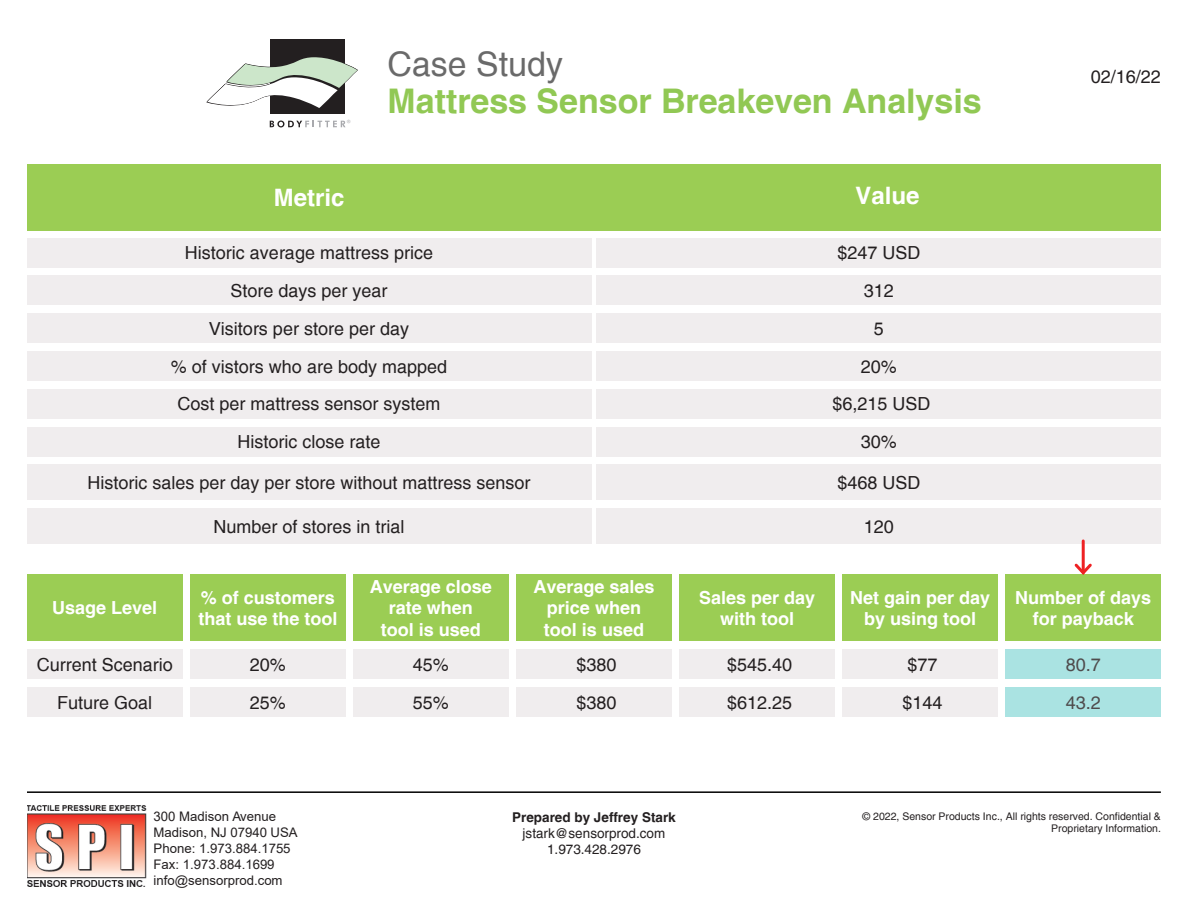
<style>
.page{position:relative;width:1188px;height:918px;background:#fff}
.page>*{position:absolute;margin:0;border:0;box-sizing:border-box;transform-origin:0 0}
.t1{font:700 33.9px "Helvetica";color:#91c854}
.t2{font:33.9px "Helvetica";color:#6a6a6a}
.t3{font:700 24px "Helvetica";color:#fff}
.t4{font:18px/37.8px "Helvetica";color:#231f20}
.t5{font:700 18px/21.6px "Helvetica";color:#fff;text-align:center}
.t6{font:13.5px "Helvetica";color:#231f20}
.t7{font:700 13.5px "Helvetica";color:#231f20}
.t8{font:13.2px/15.9px "Arial";color:#231f20}
.t9{font:10.5px/12.6px "Helvetica";color:#231f20;text-align:right}
.t10{font:7.65px "Myriad";color:#a8a9ad}
</style>
<div class="page">
<img style="left:27px;top:805px;width:120px;height:82px">
<hr style="left:27px;top:791px;width:1134px;height:2px;background:#000">
<div style="left:27px;top:575px;width:156px;height:66px;background:#9bcd54"></div>
<div style="left:27px;top:650px;width:156px;height:29px;background:#f0edee"></div>
<div style="left:27px;top:687px;width:156px;height:30px;background:#f0edee"></div>
<div style="left:353px;top:575px;width:156px;height:66px;background:#9bcd54"></div>
<div style="left:353px;top:650px;width:156px;height:29px;background:#f0edee"></div>
<div style="left:353px;top:687px;width:156px;height:30px;background:#f0edee"></div>
<div style="left:679px;top:575px;width:156px;height:66px;background:#9bcd54"></div>
<div style="left:679px;top:650px;width:156px;height:29px;background:#f0edee"></div>
<div style="left:679px;top:687px;width:156px;height:30px;background:#f0edee"></div>
<div style="left:190px;top:575px;width:156px;height:66px;background:#9bcd54"></div>
<div style="left:190px;top:650px;width:156px;height:29px;background:#f0edee"></div>
<div style="left:190px;top:687px;width:156px;height:30px;background:#f0edee"></div>
<div style="left:516px;top:575px;width:156px;height:66px;background:#9bcd54"></div>
<div style="left:516px;top:650px;width:156px;height:29px;background:#f0edee"></div>
<div style="left:516px;top:687px;width:156px;height:30px;background:#f0edee"></div>
<div style="left:842px;top:575px;width:156px;height:66px;background:#9bcd54"></div>
<div style="left:842px;top:650px;width:156px;height:29px;background:#f0edee"></div>
<div style="left:842px;top:687px;width:156px;height:30px;background:#f0edee"></div>
<div style="left:1005px;top:575px;width:156px;height:66px;background:#9bcd54"></div>
<div style="left:1005px;top:650px;width:156px;height:29px;background:#aae3e2"></div>
<div style="left:1005px;top:687px;width:156px;height:30px;background:#aae3e2"></div>
<div style="left:27px;top:238px;width:564px;height:30px;background:#f0edee"></div>
<div style="left:597px;top:238px;width:564px;height:30px;background:#f0edee"></div>
<div style="left:27px;top:389px;width:564px;height:30px;background:#f0edee"></div>
<div style="left:597px;top:389px;width:564px;height:30px;background:#f0edee"></div>
<div style="left:27px;top:313px;width:564px;height:30px;background:#f0edee"></div>
<div style="left:597px;top:313px;width:564px;height:30px;background:#f0edee"></div>
<div style="left:27px;top:465px;width:564px;height:35px;background:#f0edee"></div>
<div style="left:27px;top:508px;width:564px;height:36px;background:#f0edee"></div>
<div style="left:597px;top:465px;width:564px;height:35px;background:#f0edee"></div>
<div style="left:597px;top:508px;width:564px;height:36px;background:#f0edee"></div>
<div style="left:27px;top:276px;width:564px;height:29px;background:#f0edee"></div>
<div style="left:597px;top:276px;width:564px;height:29px;background:#f0edee"></div>
<div style="left:27px;top:427px;width:564px;height:30px;background:#f0edee"></div>
<div style="left:597px;top:427px;width:564px;height:30px;background:#f0edee"></div>
<div style="left:27px;top:351px;width:564px;height:30px;background:#f0edee"></div>
<div style="left:597px;top:351px;width:564px;height:30px;background:#f0edee"></div>
<div style="left:270px;top:39px;width:75px;height:75px;background:#231f20"></div>
<svg style="left:206px;top:57px;width:152px;height:51px"></svg>
<svg style="left:270px;top:121px;width:76px;height:6px"></svg>
<div style="left:27px;top:164px;width:1134px;height:66px;background:#9bcd54"></div>
<hr style="left:1082px;top:541px;width:3px;height:32px;background:#ee2123">
<svg style="left:1072px;top:561px;width:23px;height:14px"></svg>
<p class="t10" style="left:347px;top:118px;width:5px">®</p>
<p class="t2" style="left:388px;top:45px;width:177px">Case Study</p>
<p class="t1" style="left:388px;top:81px;width:596px">Mattress Sensor Breakeven Analysis</p>
<p class="t3" style="left:274px;top:183px;width:72px">Metric</p>
<p class="t3" style="left:855px;top:181px;width:66px">Value</p>
<p class="t4" style="left:185px;top:235px;width:250px">Historic average mattress price</p>
<p class="t4" style="left:837px;top:235px;width:85px">$247 USD</p>
<p class="t4" style="left:230px;top:272px;width:159px">Store days per year</p>
<p class="t4" style="left:864px;top:272px;width:32px">312</p>
<p class="t4" style="left:209px;top:310px;width:202px">Visitors per store per day</p>
<p class="t4" style="left:874px;top:310px;width:12px">5</p>
<p class="t4" style="left:171px;top:348px;width:278px">% of vistors who are body mapped</p>
<p class="t4" style="left:861px;top:348px;width:38px">20%</p>
<p class="t4" style="left:177px;top:386px;width:265px">Cost per mattress sensor system</p>
<p class="t4" style="left:832px;top:386px;width:100px">$6,215 USD</p>
<p class="t4" style="left:238px;top:424px;width:145px">Historic close rate</p>
<p class="t4" style="left:861px;top:424px;width:38px">30%</p>
<p class="t4" style="left:87px;top:464px;width:445px">Historic sales per day per store without mattress sensor</p>
<p class="t4" style="left:213px;top:508px;width:193px">Number of stores in trial</p>
<p class="t5" style="left:52px;top:598px;width:107px">Usage Level</p>
<p class="t4" style="left:37px;top:646px;width:138px">Current Scenario</p>
<p class="t4" style="left:57px;top:684px;width:97px">Future Goal</p>
<p class="t5" style="left:198px;top:587px;width:141px;text-align:left">% of customers that use the tool</p>
<p class="t4" style="left:250px;top:646px;width:38px">20%</p>
<p class="t4" style="left:250px;top:684px;width:38px">25%</p>
<p class="t5" style="left:370px;top:577px;width:124px">Average close rate when<br>tool is used</p>
<p class="t4" style="left:413px;top:646px;width:38px">45%</p>
<p class="t4" style="left:413px;top:684px;width:38px">55%</p>
<p class="t5" style="left:533px;top:577px;width:123px">Average sales price when tool is used</p>
<p class="t4" style="left:576px;top:646px;width:42px">$380</p>
<p class="t4" style="left:576px;top:684px;width:42px">$380</p>
<p class="t5" style="left:699px;top:587px;width:118px">Sales per day with tool</p>
<p class="t4" style="left:727px;top:646px;width:67px">$545.40</p>
<p class="t4" style="left:727px;top:684px;width:67px">$612.25</p>
<p class="t4" style="left:837px;top:464px;width:85px">$468 USD</p>
<p class="t4" style="left:864px;top:508px;width:32px">120</p>
<p class="t5" style="left:850px;top:587px;width:142px">Net gain per day by using tool</p>
<p class="t4" style="left:908px;top:646px;width:32px">$77</p>
<p class="t4" style="left:903px;top:684px;width:42px">$144</p>
<p class="t4" style="left:1091px;top:58px;width:72px">02/16/22</p>
<p class="t5" style="left:1015px;top:587px;width:138px">Number of days for payback</p>
<p class="t4" style="left:1066px;top:646px;width:37px">80.7<br>43.2</p>
<p class="t8" style="left:154px;top:809px;width:146px">300 Madison Avenue<br>Madison, NJ 07940 USA<br>Phone: 1.973.884.1755<br>Fax: 1.973.884.1699 info@sensorprod.com</p>
<p class="t7" style="left:512px;top:809px;width:165px">Prepared by Jeffrey Stark</p>
<p class="t6" style="left:523px;top:826px;width:144px">jstark@sensorprod.com</p>
<p class="t6" style="left:547px;top:842px;width:95px">1.973.428.2976</p>
<p class="t9" style="left:863px;top:810px;width:300px">© 2022, Sensor Products Inc., All rights reserved. Confidential &amp;<br>Proprietary Information.</p>
</div>
